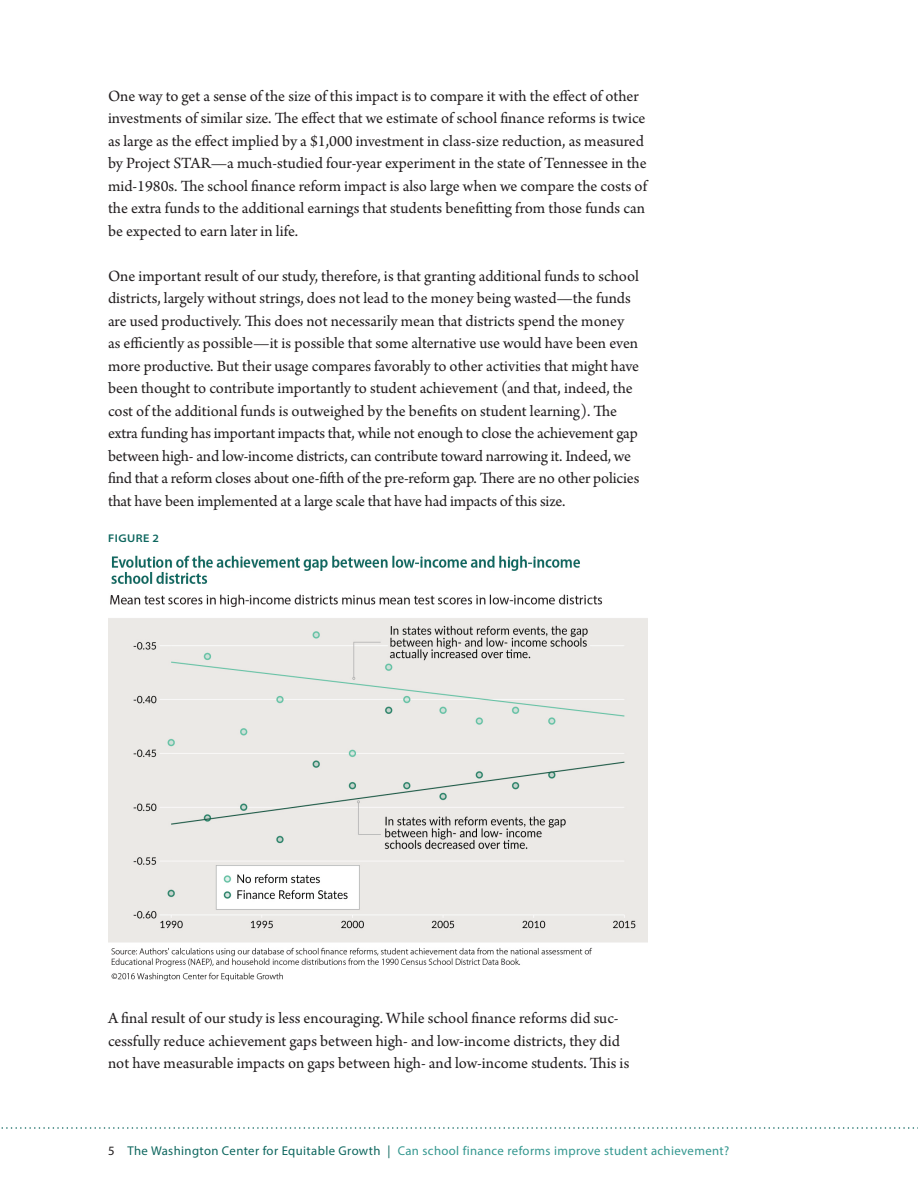
<style>
.page{position:relative;width:918px;height:1188px;background:#fff}
.page>*{position:absolute;margin:0;border:0;box-sizing:border-box;transform-origin:0 0}
.Body{font:16.5px/22.5px "Arno Pro";letter-spacing:-.005em;color:#231f20}
.t1{font:12.75px "Myriad Pro";letter-spacing:.03em;color:#33978f}
.Figure_Kicker{font:600 semi-expanded 11.25px "Myriad Pro";letter-spacing:.04em;color:#0d665e}
.s1{color:#231f20}
.s2{color:#0d665e}
</style>
<div class="page">
<svg style="left:1px;top:1127px;width:917px;height:2px"></svg>
<img style="left:108px;top:555px;width:540px;height:427px">
<p class="Body" style="left:108px;top:85px;width:541px">One way to get a sense of the size of this impact is to compare it with the effect of other investments of similar size. The effect that we estimate of school finance reforms is twice as large as the effect implied by a $1,000 investment in class-size reduction, as measured by Project STAR—a much-studied four-year experiment in the state of Tennessee in the mid-1980s. The school finance reform impact is also large when we compare the costs of the extra funds to the additional earnings that students benefitting from those funds can be expected to earn later in life.</p>
<p class="Body" style="left:108px;top:265px;width:533px">One important result of our study, therefore, is that granting additional funds to school districts, largely without strings, does not lead to the money being wasted—the funds are used productively. This does not necessarily mean that districts spend the money as efficiently as possible—it is possible that some alternative use would have been even more productive. But their usage compares favorably to other activities that might have been thought to contribute importantly to student achievement (and that, indeed, the cost of the additional funds is outweighed by the benefits on student learning). The extra funding has important impacts that, while not enough to close the achievement gap between high- and low-income districts, can contribute toward narrowing it. Indeed, we find that a reform closes about one-fifth of the pre-reform gap. There are no other policies that have been implemented at a large scale that have had impacts of this size.</p>
<p class="Figure_Kicker" style="left:108px;top:530px;width:52px">FIGURE 2</p>
<p class="Body" style="left:108px;top:1008px;width:523px">A final result of our study is less encouraging. While school finance reforms did suc&shy;cessfully reduce achievement gaps between high- and low-income districts, they did not have measurable impacts on gaps between high- and low-income students. This is</p>
<p class="t1" style="left:108px;top:1143px;width:623px"><span class="s1">5</span> <span class="s2">The Washington Center for Equitable Growth |</span> Can school finance reforms improve student achievement?</p>
</div>
